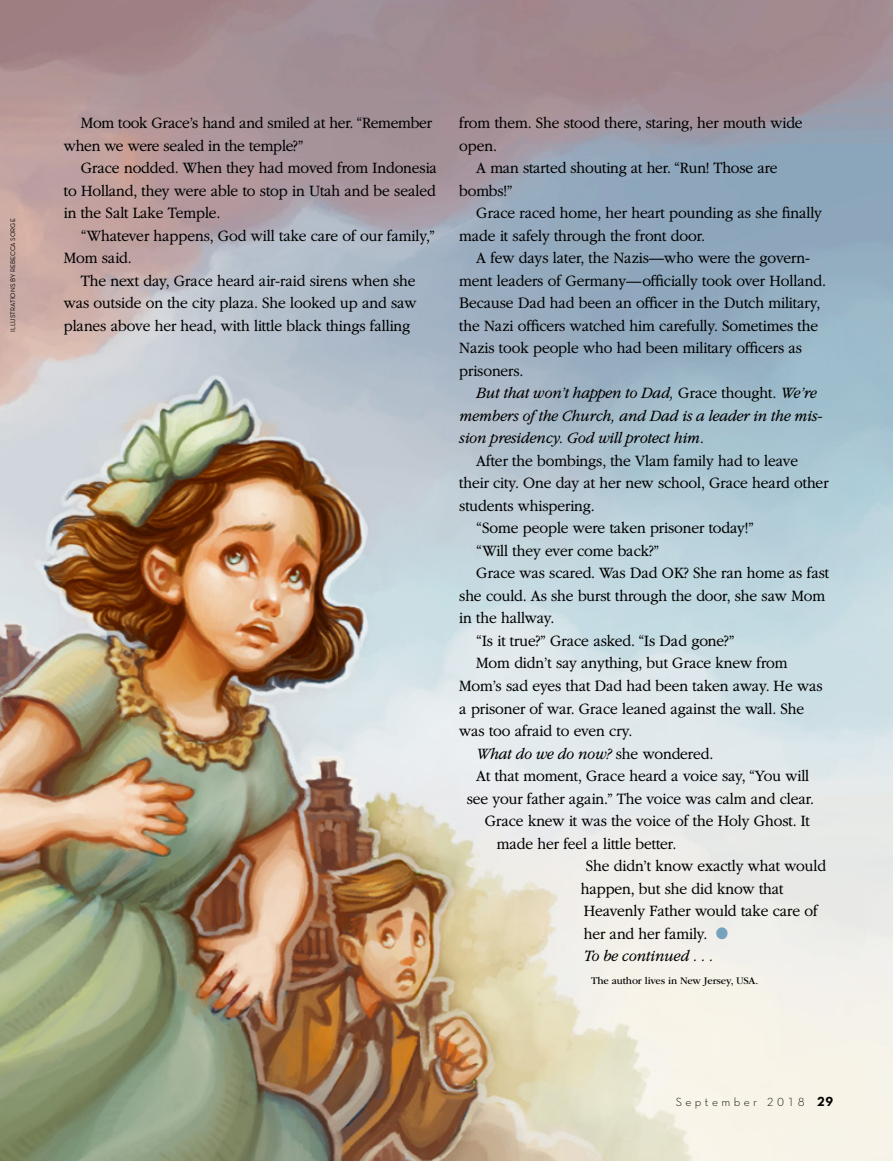
<style>
.page{position:relative;width:893px;height:1161px;background:#fff}
.page>*{position:absolute;margin:0;border:0;box-sizing:border-box;transform-origin:0 0}
.ARTCL_para_regular{font:300 16.5px/22.5px "Garamondlds Lat Plus";letter-spacing:-.01em;color:#000;scale:.95 1}
.ARTCL_para_regular-2{font:italic 300 16.5px/22.5px "Garamondlds Lat Plus";letter-spacing:-.01em;color:#000;scale:.95 1}
.Folio_R{font:12px "Neutralds Lat Light Alt";letter-spacing:.28em;color:#000}
.POP_para{font:10.5px "Garamondlds Lat";letter-spacing:-.01em;color:#000}
.t1{font:6.75px "Neutralds Lat Book Alt";color:#000}
.s1{font-style:normal}
.s2{font-family:"Ding P Ilds Dpi";font-weight:400;color:#76a2bd}
.s3{font-family:"Neutralds Lat Bold Alt";font-size:13.5px}
</style>
<div class="page">
<img style="left:0;top:0;width:893px;height:1161px">
<p class="t1" style="left:8px;top:331px;width:115px;rotate:-90deg">ILLUSTRATIONS BY REBECCA SORGE</p>
<p class="ARTCL_para_regular" style="left:64px;top:112px;width:389px;text-indent:17px">Mom took Grace’s hand and smiled at her. “Remember when we were sealed in the temple?”</p>
<p class="ARTCL_para_regular" style="left:64px;top:157px;width:394px;text-align:justify;text-indent:17px">Grace nodded. When they had moved from Indonesia to Holland, they were able to stop in Utah and be sealed in the Salt Lake Temple.</p>
<p class="ARTCL_para_regular" style="left:64px;top:224px;width:392px;text-indent:17px">“Whatever happens, God will take care of our family,”<br>Mom said.</p>
<p class="ARTCL_para_regular" style="left:64px;top:269px;width:373px;text-align:justify;text-indent:17px">The next day, Grace heard air-raid sirens when she was outside on the city plaza. She looked up and saw planes above her head, with little black things falling</p>
<p class="ARTCL_para_regular" style="left:459px;top:112px;width:363px">from them. She stood there, staring, her mouth wide open.</p>
<p class="ARTCL_para_regular" style="left:459px;top:157px;width:337px;text-indent:17px">A man started shouting at her. “Run! Those are bombs!”</p>
<p class="ARTCL_para_regular" style="left:459px;top:202px;width:383px;text-indent:17px">Grace raced home, her heart pounding as she finally made it safely through the front door.</p>
<p class="ARTCL_para_regular" style="left:459px;top:247px;width:388px;text-indent:17px">A few days later, the Nazis—who were the govern&shy;ment leaders of Germany—officially took over Holland.<br>Because Dad had been an officer in the Dutch military, the Nazi officers watched him carefully. Sometimes the Nazis took people who had been military officers as prisoners.</p>
<p class="ARTCL_para_regular-2" style="left:459px;top:382px;width:384px;text-indent:17px">But that won’t happen to Dad, <span class="s1">Grace thought.</span> We’re members of the Church, and Dad is a leader in the mis&shy;sion presidency. God will protect him.</p>
<p class="ARTCL_para_regular" style="left:459px;top:449px;width:390px;text-indent:17px">After the bombings, the Vlam family had to leave their city. One day at her new school, Grace heard other students whispering.</p>
<p class="ARTCL_para_regular" style="left:476px;top:517px;width:294px">“Some people were taken prisoner today!”</p>
<p class="ARTCL_para_regular" style="left:476px;top:539px;width:194px">“Will they ever come back?”</p>
<p class="ARTCL_para_regular" style="left:459px;top:562px;width:391px;text-indent:17px">Grace was scared. Was Dad OK? She ran home as fast she could. As she burst through the door, she saw Mom in the hallway.</p>
<p class="ARTCL_para_regular" style="left:476px;top:629px;width:274px">“Is it true?” Grace asked. “Is Dad gone?”</p>
<p class="ARTCL_para_regular" style="left:459px;top:652px;width:384px;text-indent:17px">Mom didn’t say anything, but Grace knew from Mom’s sad eyes that Dad had been taken away. He was a prisoner of war. Grace leaned against the wall. She was too afraid to even cry.</p>
<p class="ARTCL_para_regular-2" style="left:476px;top:742px;width:251px">What do we do now? <span class="s1">she wondered.</span></p>
<p class="ARTCL_para_regular" style="left:476px;top:764px;width:352px">At that moment, Grace heard a voice say, “You will</p>
<p class="ARTCL_para_regular" style="left:467px;top:787px;width:367px">see your father again.” The voice was calm and clear.</p>
<p class="ARTCL_para_regular" style="left:485px;top:809px;width:344px">Grace knew it was the voice of the Holy Ghost. It</p>
<p class="ARTCL_para_regular" style="left:497px;top:832px;width:191px">made her feel a little better.</p>
<p class="ARTCL_para_regular" style="left:581px;top:854px;width:260px;text-indent:5px">She didn’t know exactly what would happen, but she did know that<br>Heavenly Father would take care of her and her family. <span class="s2">●</span></p>
<p class="ARTCL_para_regular-2" style="left:584px;top:944px;width:138px">To be continued . . .</p>
<p class="POP_para" style="left:591px;top:972px;width:169px">The author lives in New Jersey, USA.</p>
<p class="Folio_R" style="left:676px;top:1093px;width:159px">September 2018 <span class="s3">29</span></p>
</div>
